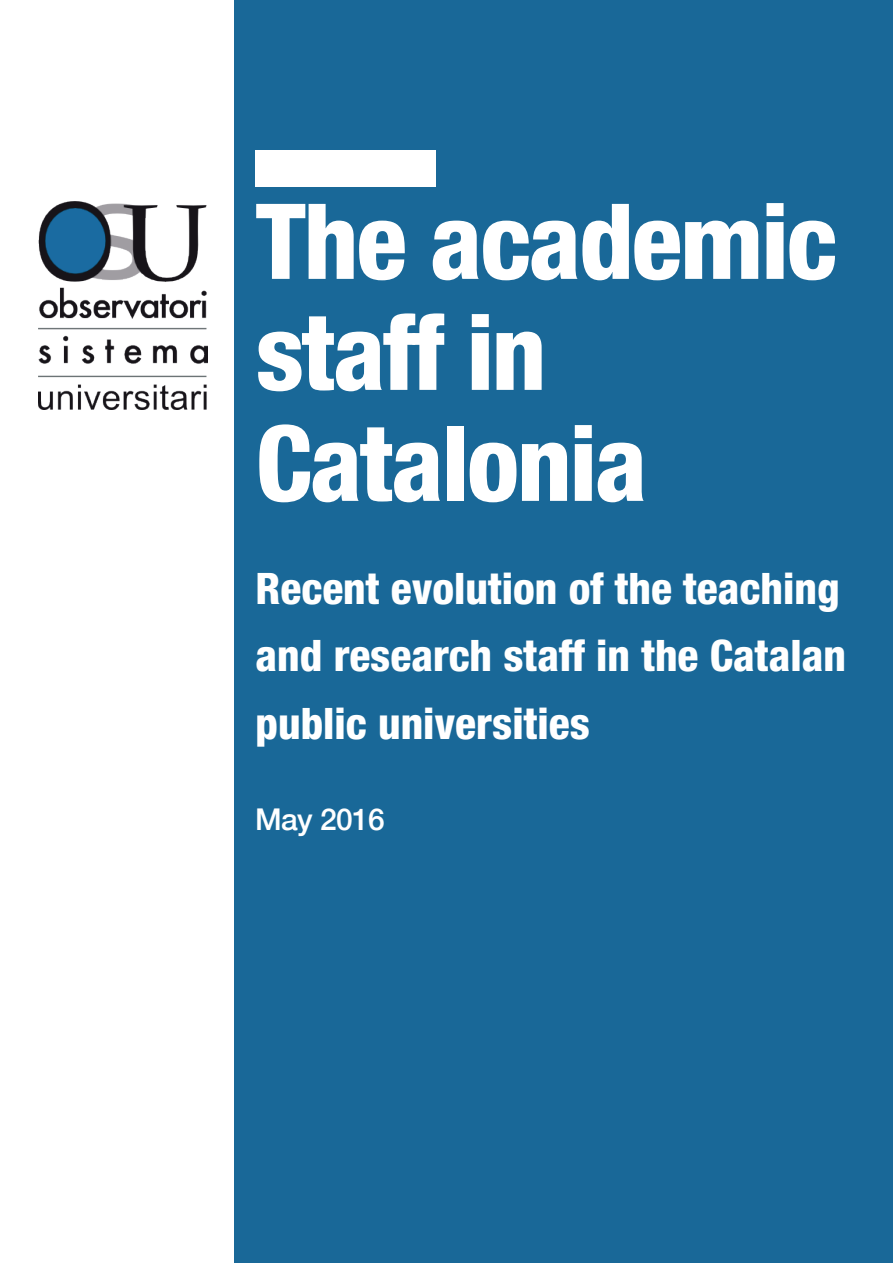
<style>
.page{position:relative;width:893px;height:1263px;background:#fff}
.page>*{position:absolute;margin:0;border:0;box-sizing:border-box;transform-origin:0 0}
.t1{font:800 condensed 105px/111px "Helvetica Neue LT Std";letter-spacing:-.02em;color:#fff}
.t2{font:800 condensed 43.5px/67.5px "Helvetica Neue LT Std";color:#fff}
.t3{font:500 30px "Helvetica Neue";letter-spacing:-.02em;color:#fff}
</style>
<div class="page">
<div style="left:234px;top:0;width:659px;height:1263px;background:#196898"></div>
<img style="left:38px;top:201px;width:169px;height:208px">
<div style="left:256px;top:151px;width:180px;height:36px;background:#fff"></div>
<h1 class="t1" style="left:256px;top:184px;width:583px">The academic staff in<br>Catalonia</h1>
<p class="t2" style="left:256px;top:554px;width:592px">Recent evolution of the teaching and research staff in the Catalan public universities</p>
<p class="t3" style="left:255px;top:796px;width:131px">May 2016</p>
</div>
